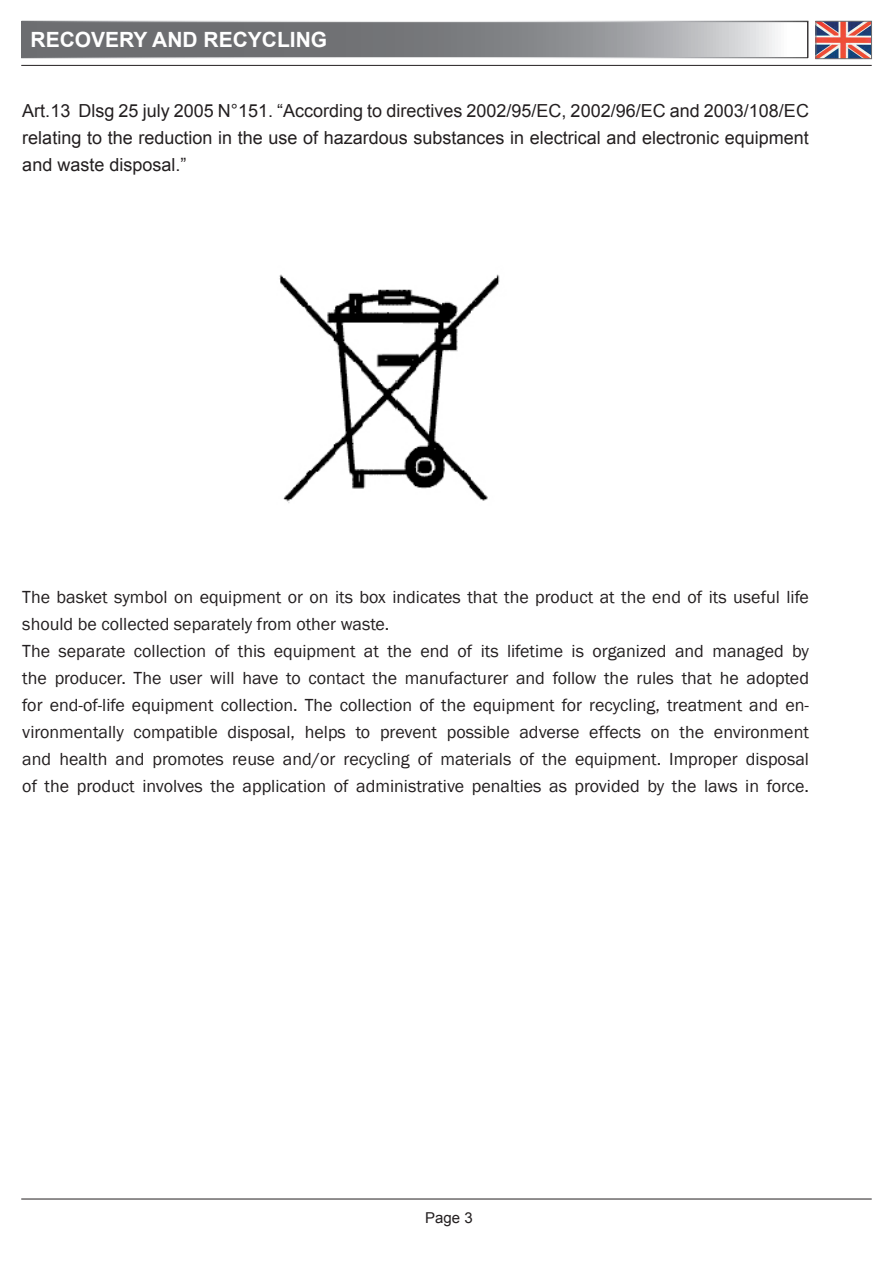
<style>
.page{position:relative;width:893px;height:1263px;background:#fff}
.page>*{position:absolute;margin:0;border:0;box-sizing:border-box;transform-origin:0 0}
.t1{font:700 21px "Arial";color:#fff}
.t2{font:18px/27px "Franklin Gothic";color:#231f20}
.t3{font:18px/27px "Arial";color:#231f20;text-align:justify}
.t4{font:15px "Arial";color:#231f20}
</style>
<div class="page">
<hr style="left:21px;top:1199px;width:851px;height:1px;background:#231f20">
<hr style="left:21px;top:65px;width:851px;height:1px;background:#231f20">
<img style="left:818px;top:23px;width:52px;height:34px">
<div style="left:816px;top:21px;width:56px;height:38px;border:1px solid #6c6d70"></div>
<svg style="left:23px;top:23px;width:752px;height:33px;background:#858689"></svg>
<div style="left:21px;top:21px;width:787px;height:37px;border:1px solid #fff"></div>
<img style="left:279px;top:274px;width:221px;height:229px">
<p class="t1" style="left:31px;top:26px;width:298px">RECOVERY AND RECYCLING</p>
<p class="t3" style="left:22px;top:98px;width:788px">Art.13 Dlsg 25 july 2005 N°151. “According to directives 2002/95/EC, 2002/96/EC and 2003/108/EC relating to the reduction in the use of hazardous substances in electrical and electronic equipment and waste disposal.”</p>
<p class="t2" style="left:22px;top:584px;width:788px">The basket symbol on equipment or on its box indicates that the product at the end of its useful life should be collected separately from other waste.</p>
<p class="t2" style="left:22px;top:638px;width:788px;text-align:justify">The separate collection of this equipment at the end of its lifetime is organized and managed by the producer. The user will have to contact the manufacturer and follow the rules that he adopted for end-of-life equipment collection. The collection of the equipment for recycling, treatment and en&shy;vironmentally compatible disposal, helps to prevent possible adverse effects on the environment and health and promotes reuse and/or recycling of materials of the equipment. Improper disposal of the product involves the application of administrative penalties as provided by the laws in force.</p>
<p class="t4" style="left:425px;top:1208px;width:37px">Page</p>
</div>
